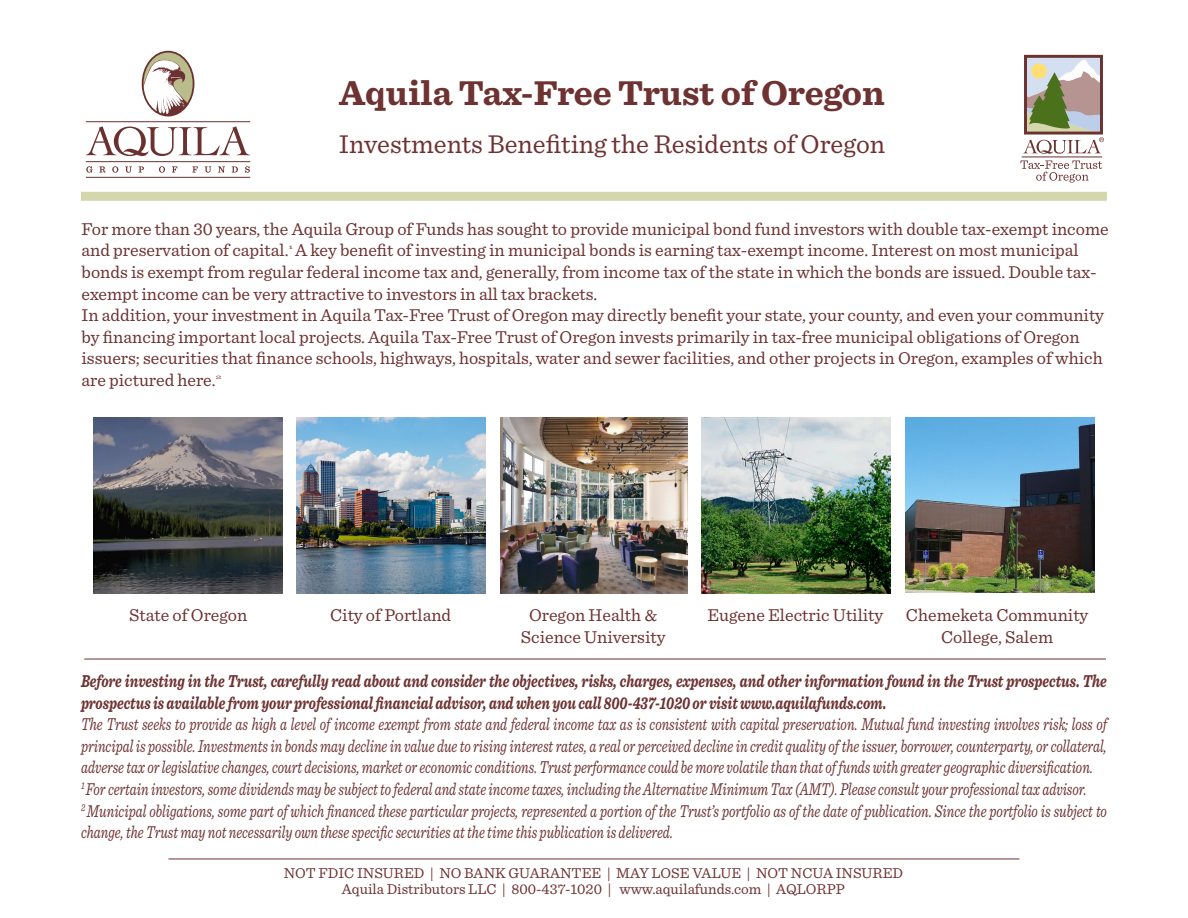
<style>
.page{position:relative;width:1188px;height:918px;background:#fff}
.page>*{position:absolute;margin:0;border:0;box-sizing:border-box;transform-origin:0 0}
.t1{font:700 36px "Sentinel";color:#6d3231}
.t2{font:27px "Sentinel";color:#6d3231}
.tiny_type_ital{font:italic 18px/21.6px "Sentinel";color:#6d3231;text-align:justify;scale:.75 1}
.t3{font:18px/21.6px "Sentinel";color:#6d3231}
.tiny_type_ital-2{font:italic 700 18px/21.6px "Sentinel";color:#6d3231;scale:.75 1}
.Text{font:15px "Sentinel";color:#6d3231}
.t4{font:5.25px "Sentinel";color:#6d3231;scale:2 1}
</style>
<div class="page">
<hr style="left:86px;top:121px;width:164px;height:1px;background:#6b3130">
<hr style="left:86px;top:161px;width:164px;height:1px;background:#6b3130">
<hr style="left:86px;top:177px;width:164px;height:1px;background:#6b3130">
<svg style="left:86px;top:166px;width:7px;height:7px"></svg>
<svg style="left:99px;top:166px;width:7px;height:7px"></svg>
<svg style="left:112px;top:166px;width:6px;height:7px"></svg>
<svg style="left:125px;top:166px;width:7px;height:7px"></svg>
<svg style="left:139px;top:166px;width:5px;height:7px"></svg>
<svg style="left:159px;top:166px;width:6px;height:7px"></svg>
<svg style="left:172px;top:166px;width:5px;height:7px"></svg>
<svg style="left:192px;top:166px;width:6px;height:7px"></svg>
<svg style="left:205px;top:166px;width:6px;height:7px"></svg>
<svg style="left:218px;top:166px;width:7px;height:7px"></svg>
<svg style="left:232px;top:166px;width:6px;height:7px"></svg>
<svg style="left:245px;top:166px;width:5px;height:7px"></svg>
<svg style="left:86px;top:126px;width:164px;height:30px"></svg>
<svg style="left:143px;top:52px;width:51px;height:62px"></svg>
<div style="left:142px;top:51px;width:52px;height:66px;border:2px solid #6b3130;border-radius:50%"></div>
<div style="left:81px;top:192px;width:1026px;height:9px;background:#d3d7ab"></div>
<hr style="left:168px;top:859px;width:852px;height:1px;background:#6d3231">
<hr style="left:84px;top:659px;width:1022px;height:1px;background:#6d3231">
<svg style="left:1020px;top:161px;width:82px;height:22px"></svg>
<hr style="left:1022px;top:157px;width:80px;height:1px;background:#6b3230">
<svg style="left:1023px;top:55px;width:81px;height:99px"></svg>
<img style="left:94px;top:418px;width:189px;height:175px">
<img style="left:296px;top:418px;width:189px;height:175px">
<img style="left:500px;top:418px;width:188px;height:175px">
<img style="left:701px;top:418px;width:189px;height:175px">
<img style="left:905px;top:418px;width:189px;height:175px">
<p class="t1" style="left:339px;top:65px;width:547px">Aquila Tax-Free Trust of Oregon</p>
<p class="t2" style="left:339px;top:124px;width:548px">Investments Benefiting the Residents of Oregon</p>
<p class="t3" style="left:82px;top:217px;width:1029px">For more than 30 years, the Aquila Group of Funds has sought to provide municipal bond fund investors with double tax-exempt income and preservation of capital. A key benefit of investing in municipal bonds is earning tax-exempt income. Interest on most municipal</p>
<p class="t4" style="left:289px;top:243px;width:4px">1</p>
<p class="t3" style="left:82px;top:260px;width:1017px">bonds is exempt from regular federal income tax and, generally, from income tax of the state in which the bonds are issued. Double tax&shy;exempt income can be very attractive to investors in all tax brackets.</p>
<p class="t3" style="left:82px;top:303px;width:1024px">In addition, your investment in Aquila Tax-Free Trust of Oregon may directly benefit your state, your county, and even your community by financing important local projects. Aquila Tax-Free Trust of Oregon invests primarily in tax-free municipal obligations of Oregon issuers; securities that finance schools, highways, hospitals, water and sewer facilities, and other projects in Oregon, examples of which are pictured here.</p>
<p class="t4" style="left:216px;top:373px;width:4px">2</p>
<p class="t3" style="left:129px;top:603px;width:120px">State of Oregon</p>
<p class="t3" style="left:330px;top:603px;width:123px">City of Portland</p>
<p class="t3" style="left:521px;top:603px;width:146px;text-align:center">Oregon Health &amp;<br>Science University</p>
<p class="t3" style="left:707px;top:603px;width:177px">Eugene Electric Utility</p>
<p class="tiny_type_ital-2" style="left:81px;top:669px;width:1369px">Before investing in the Trust, carefully read about and consider the objectives, risks, charges, expenses, and other information found in the Trust prospectus. The prospectus is available from your professional financial advisor, and when you call 800-437-1020 or visit www.aquilafunds.com.</p>
<p class="tiny_type_ital" style="left:81px;top:712px;width:1370px">The Trust seeks to provide as high a level of income exempt from state and federal income tax as is consistent with capital preservation. Mutual fund investing involves risk; loss of principal is possible. Investments in bonds may decline in value due to rising interest rates, a real or perceived decline in credit quality of the issuer, borrower, counterparty, or collateral, adverse tax or legislative changes, court decisions, market or economic conditions. Trust performance could be more volatile than that of funds with greater geographic diversification.</p>
<p class="tiny_type_ital" style="left:81px;top:777px;width:1342px"><sup>1</sup> For certain investors, some dividends may be subject to federal and state income taxes, including the Alternative Minimum Tax (AMT). Please consult your professional tax advisor.</p>
<p class="tiny_type_ital" style="left:81px;top:799px;width:1370px"><sup>2</sup> Municipal obligations, some part of which financed these particular projects, represented a portion of the Trust’s portfolio as of the date of publication. Since the portfolio is subject to change, the Trust may not necessarily own these specific securities at the time this publication is delivered.</p>
<p class="t3" style="left:906px;top:603px;width:184px;text-align:center">Chemeketa Community<br>College, Salem</p>
<p class="Text" style="left:284px;top:861px;width:621px">NOT FDIC INSURED | NO BANK GUARANTEE | MAY LOSE VALUE | NOT NCUA INSURED</p>
<p class="Text" style="left:342px;top:878px;width:504px">Aquila Distributors LLC | 800-437-1020 | www.aquilafunds.com | AQLORPP</p>
</div>
